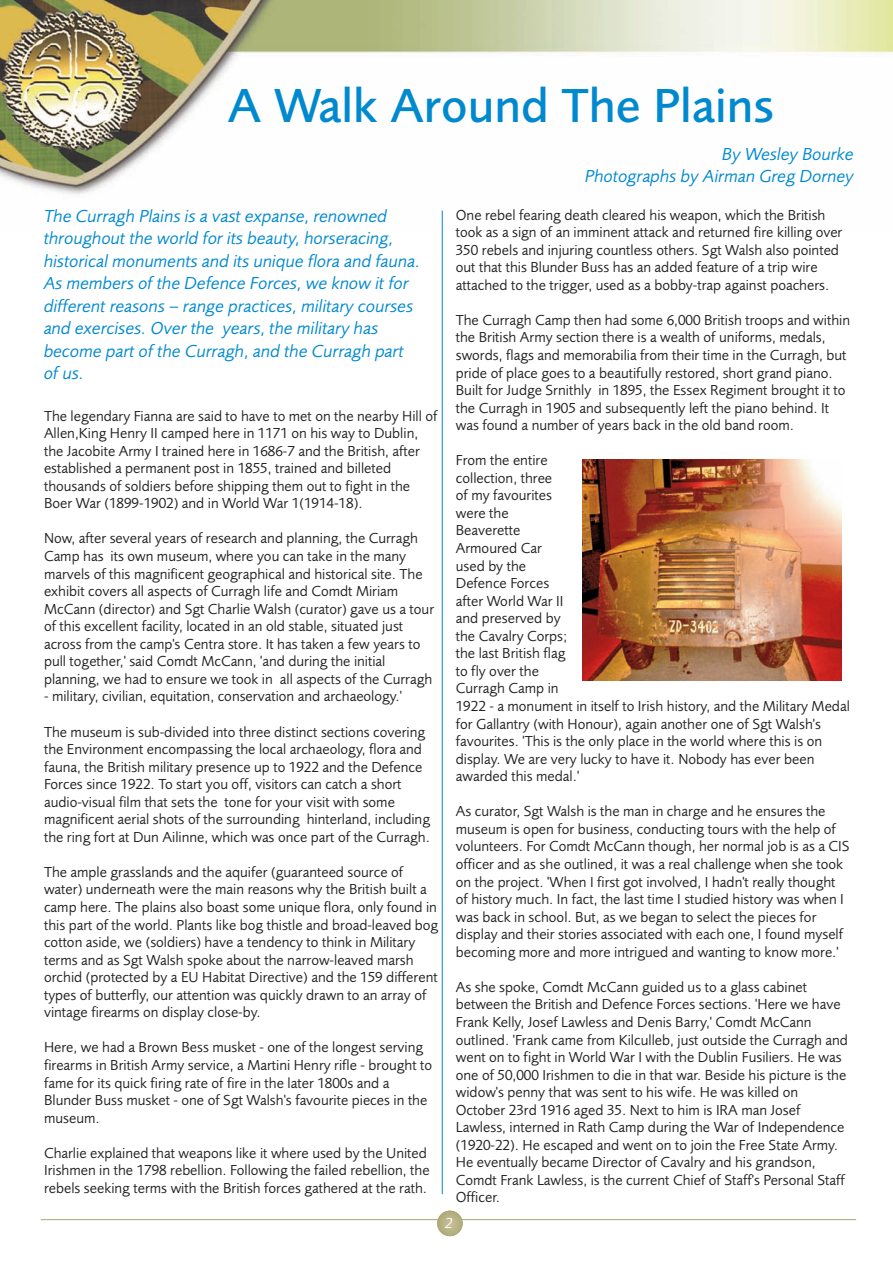
<style>
.page{position:relative;width:893px;height:1263px;background:#fff}
.page>*{position:absolute;margin:0;border:0;box-sizing:border-box;transform-origin:0 0}
.t1{font:500 49.5px "Foundry Sans";color:#0089cf}
.t2{font:italic 18px/22.5px "Foundry Sans";color:#0089cf;text-align:right}
.t3{font:15px/17.5px "Foundry Sans";color:#231f20}
.t4{font:italic 15px "Foundry Sans";color:#fff}
</style>
<div class="page">
<img style="left:0;top:0;width:893px;height:231px">
<hr style="left:41px;top:1219px;width:815px;height:1px;background:#a8a772">
<svg style="left:437px;top:1211px;width:26px;height:25px"></svg>
<img style="left:582px;top:459px;width:259px;height:221px">
<hr style="left:442px;top:211px;width:1px;height:983px;background:#0089cf">
<h1 class="t1" style="left:228px;top:87px;width:548px">A Walk Around The Plains</h1>
<p class="t2" style="left:585px;top:144px;width:270px">By Wesley Bourke<br>Photographs by Airman Greg Dorney</p>
<p class="t2" style="left:44px;top:206px;width:378px;text-align:left">The Curragh Plains is a vast expanse, renowned throughout the world for its beauty, horseracing, historical monuments and its unique flora and fauna.<br>As members of the Defence Forces, we know it for different reasons – range practices, military courses and exercises. Over the years, the military has become part of the Curragh, and the Curragh part of us.</p>
<p class="t3" style="left:44px;top:408px;width:395px">The legendary Fianna are said to have to met on the nearby Hill of Allen,King Henry II camped here in 1171 on his way to Dublin, the Jacobite Army I trained here in 1686-7 and the British, after established a permanent post in 1855, trained and billeted thousands of soldiers before shipping them out to fight in the Boer War (1899-1902) and in World War 1(1914-18).</p>
<p class="t3" style="left:44px;top:531px;width:392px">Now, after several years of research and planning, the Curragh Camp has its own museum, where you can take in the many marvels of this magnificent geographical and historical site. The exhibit covers all aspects of Curragh life and Comdt Miriam McCann (director) and Sgt Charlie Walsh (curator) gave us a tour of this excellent facility, located in an old stable, situated just across from the camp's Centra store. It has taken a few years to pull together,' said Comdt McCann, 'and during the initial planning, we had to ensure we took in all aspects of the Curragh</p>
<p class="t3" style="left:44px;top:689px;width:359px">- military, civilian, equitation, conservation and archaeology.'</p>
<p class="t3" style="left:44px;top:724px;width:388px">The museum is sub-divided into three distinct sections covering the Environment encompassing the local archaeology, flora and fauna, the British military presence up to 1922 and the Defence Forces since 1922. To start you off, visitors can catch a short audio-visual film that sets the tone for your visit with some magnificent aerial shots of the surrounding hinterland, including the ring fort at Dun Ailinne, which was once part of the Curragh.</p>
<p class="t3" style="left:44px;top:864px;width:396px">The ample grasslands and the aquifer (guaranteed source of water) underneath were the main reasons why the British built a camp here. The plains also boast some unique flora, only found in this part of the world. Plants like bog thistle and broad-leaved bog cotton aside, we (soldiers) have a tendency to think in Military terms and as Sgt Walsh spoke about the narrow-leaved marsh orchid (protected by a EU Habitat Directive) and the 159 different types of butterfly, our attention was quickly drawn to an array of vintage firearms on display close-by.</p>
<p class="t3" style="left:44px;top:1040px;width:390px">Here, we had a Brown Bess musket - one of the longest serving firearms in British Army service, a Martini Henry rifle - brought to fame for its quick firing rate of fire in the later 1800s and a Blunder Buss musket - one of Sgt Walsh's favourite pieces in the museum.</p>
<p class="t3" style="left:44px;top:1145px;width:387px">Charlie explained that weapons like it where used by the United<br>Irishmen in the 1798 rebellion. Following the failed rebellion, the rebels seeking terms with the British forces gathered at the rath.</p>
<p class="t3" style="left:456px;top:207px;width:388px">One rebel fearing death cleared his weapon, which the British took as a sign of an imminent attack and returned fire killing over 350 rebels and injuring countless others. Sgt Walsh also pointed out that this Blunder Buss has an added feature of a trip wire attached to the trigger, used as a bobby-trap against poachers.</p>
<p class="t3" style="left:456px;top:312px;width:396px">The Curragh Camp then had some 6,000 British troops and within the British Army section there is a wealth of uniforms, medals, swords, flags and memorabilia from their time in the Curragh, but pride of place goes to a beautifully restored, short grand piano.<br>Built for Judge Srnithly in 1895, the Essex Regiment brought it to the Curragh in 1905 and subsequently left the piano behind. It was found a number of years back in the old band room.</p>
<p class="t3" style="left:456px;top:453px;width:396px">From the entire<br>collection, three<br>of my favourites<br>were the<br>Beaverette<br>Armoured Car<br>used by the<br>Defence Forces<br>after World War II<br>and preserved by<br>the Cavalry Corps;<br>the last British flag<br>to fly over the<br>Curragh Camp in<br>1922 - a monument in itself to Irish history, and the Military Medal for Gallantry (with Honour), again another one of Sgt Walsh's favourites. 'This is the only place in the world where this is on display. We are very lucky to have it. Nobody has ever been awarded this medal.'</p>
<p class="t3" style="left:456px;top:804px;width:395px">As curator, Sgt Walsh is the man in charge and he ensures the museum is open for business, conducting tours with the help of volunteers. For Comdt McCann though, her normal job is as a CIS officer and as she outlined, it was a real challenge when she took on the project. 'When I first got involved, I hadn't really thought of history much. In fact, the last time I studied history was when I was back in school. But, as we began to select the pieces for display and their stories associated with each one, I found myself becoming more and more intrigued and wanting to know more.'</p>
<p class="t3" style="left:456px;top:979px;width:394px">As she spoke, Comdt McCann guided us to a glass cabinet between the British and Defence Forces sections. 'Here we have Frank Kelly, Josef Lawless and Denis Barry,' Comdt McCann outlined. 'Frank came from Kilculleb, just outside the Curragh and went on to fight in World War I with the Dublin Fusiliers. He was one of 50,000 Irishmen to die in that war. Beside his picture is the widow's penny that was sent to his wife. He was killed on October 23rd 1916 aged 35. Next to him is IRA man Josef Lawless, interned in Rath Camp during the War of Independence (1920-22). He escaped and went on to join the Free State Army.<br>He eventually became Director of Cavalry and his grandson, Comdt Frank Lawless, is the current Chief of Staff's Personal Staff Officer.</p>
<p class="t4" style="left:445px;top:1217px;width:9px">2</p>
</div>
